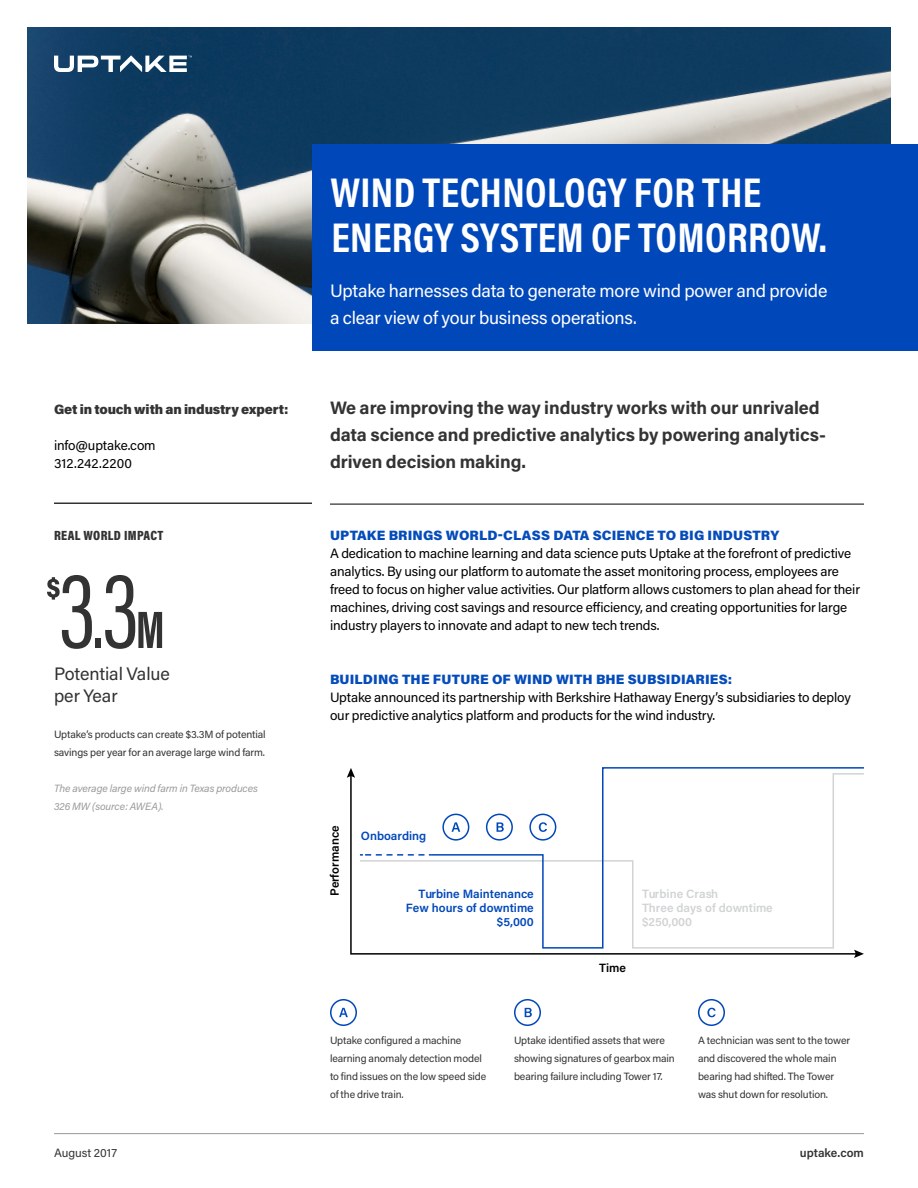
<style>
.page{position:relative;width:918px;height:1188px;background:#fff}
.page>*{position:absolute;margin:0;border:0;box-sizing:border-box;transform-origin:0 0}
.t1{font:108px "Acumin Pro Extra Cond";color:#333334}
.t2{font:700 42px/45px "Acumin Pro Cond";letter-spacing:.01em;color:#fff}
.t3{font:700 18px/27px "Acumin Pro";letter-spacing:-.005em;color:#333334}
.t4{font:18px/27px "Acumin Pro";letter-spacing:-.01em;color:#fff}
.t5{font:18px/22.5px "Acumin Pro";letter-spacing:-.005em;color:#333334}
.t6{font:13.5px/18px "Acumin Pro";letter-spacing:-.01em;color:#000}
.t7{font:900 13.5px "Acumin Pro";letter-spacing:.01em;color:#054cbb}
.t8{font:900 13.5px "Acumin Pro";letter-spacing:-.01em;color:#333334}
.t9{font:900 13.5px "Acumin Pro Cond";letter-spacing:.025em;color:#333334}
.t10{font:600 12px/14.4px "Acumin Pro";color:#0047ba;text-align:right}
.t11{font:600 12px/14.4px "Acumin Pro";color:#d1d3d4}
.t12{font:600 12px "Acumin Pro";color:#000}
.t13{font:600 12px "Acumin Pro";color:#333334}
.t14{font:12px "Acumin Pro";color:#333334}
.t15{font:10.5px/18px "Acumin Pro";letter-spacing:-.01em;color:#333334}
.t16{font:italic 10.5px/18px "Acumin Pro";letter-spacing:-.01em;color:#9b9a9b}
.s1{font-weight:700;font-size:54px}
</style>
<div class="page">
<hr style="left:54px;top:1133px;width:810px;height:1px;background:#99989a">
<img style="left:27px;top:27px;width:864px;height:297px">
<svg style="left:54px;top:55px;width:138px;height:17px"></svg>
<div style="left:312px;top:144px;width:606px;height:207px;background:#0047ba"></div>
<hr style="left:54px;top:502px;width:258px;height:2px;background:#333334">
<hr style="left:330px;top:504px;width:534px;height:1px;background:#000">
<svg style="left:339px;top:1008px;width:9px;height:9px"></svg>
<svg style="left:525px;top:1008px;width:7px;height:9px"></svg>
<svg style="left:707px;top:1008px;width:9px;height:9px"></svg>
<div style="left:330px;top:999px;width:27px;height:27px;border:2px solid #0047ba;border-radius:50%"></div>
<div style="left:514px;top:999px;width:27px;height:27px;border:2px solid #0047ba;border-radius:50%"></div>
<div style="left:698px;top:999px;width:27px;height:27px;border:2px solid #0047ba;border-radius:50%"></div>
<svg style="left:350px;top:778px;width:505px;height:177px"></svg>
<svg style="left:347px;top:768px;width:8px;height:10px"></svg>
<svg style="left:854px;top:950px;width:10px;height:8px"></svg>
<svg style="left:358px;top:778px;width:72px;height:171px"></svg>
<svg style="left:430px;top:767px;width:434px;height:182px"></svg>
<svg style="left:360px;top:813px;width:197px;height:43px"></svg>
<h2 class="t2" style="left:330px;top:169px;width:498px">WIND TECHNOLOGY FOR THE<br>ENERGY SYSTEM OF TOMORROW.</h2>
<h3 class="t4" style="left:330px;top:276px;width:499px">Uptake harnesses data to generate more wind power and provide a clear view of your business operations.</h3>
<p class="t8" style="left:54px;top:400px;width:236px">Get in touch with an industry expert:</p>
<p class="t6" style="left:54px;top:436px;width:103px">info@uptake.com<br>312.242.2200</p>
<h3 class="t3" style="left:330px;top:393px;width:498px">We are improving the way industry works with our unrivaled data science and predictive analytics by powering analytics&shy;driven decision making.</h3>
<p class="t9" style="left:54px;top:527px;width:111px">REAL WORLD IMPACT</p>
<h1 class="t1" style="left:46px;top:547px;width:120px"><sup>$</sup>3.3<span class="s1">M</span></h1>
<h3 class="t5" style="left:54px;top:661px;width:118px">Potential Value per Year</h3>
<p class="t15" style="left:54px;top:725px;width:213px">Uptake’s products can create $3.3M of potential savings per year for an average large wind farm.</p>
<p class="t16" style="left:54px;top:779px;width:205px">The average large wind farm in Texas produces<br>326 MW (source: AWEA).</p>
<p class="t7" style="left:330px;top:526px;width:451px">UPTAKE BRINGS WORLD-CLASS DATA SCIENCE TO BIG INDUSTRY</p>
<p class="t6" style="left:330px;top:544px;width:532px">A dedication to machine learning and data science puts Uptake at the forefront of predictive analytics. By using our platform to automate the asset monitoring process, employees are freed to focus on higher value activities. Our platform allows customers to plan ahead for their machines, driving cost savings and resource efficiency, and creating opportunities for large industry players to innovate and adapt to new tech trends.</p>
<p class="t7" style="left:330px;top:670px;width:404px">BUILDING THE FUTURE OF WIND WITH BHE SUBSIDIARIES:</p>
<p class="t6" style="left:330px;top:688px;width:523px">Uptake announced its partnership with Berkshire Hathaway Energy’s subsidiaries to deploy our predictive analytics platform and products for the wind industry.</p>
<p class="t12" style="left:326px;top:896px;width:72px;rotate:-90deg">Performance</p>
<p class="t10" style="left:361px;top:828px;width:67px">Onboarding</p>
<p class="t10" style="left:406px;top:886px;width:129px">Turbine Maintenance<br>Few hours of downtime $5,000</p>
<p class="t11" style="left:642px;top:886px;width:132px">Turbine Crash<br>Three days of downtime $250,000</p>
<p class="t12" style="left:599px;top:959px;width:28px">Time</p>
<p class="t15" style="left:330px;top:1031px;width:158px">Uptake configured a machine learning anomaly detection model to find issues on the low speed side of the drive train.</p>
<p class="t15" style="left:514px;top:1031px;width:162px">Uptake identified assets that were showing signatures of gearbox main bearing failure including Tower 17.</p>
<p class="t15" style="left:698px;top:1031px;width:154px">A technician was sent to the tower and discovered the whole main bearing had shifted. The Tower was shut down for resolution.</p>
<p class="t14" style="left:54px;top:1144px;width:65px">August 2017</p>
<p class="t13" style="left:800px;top:1144px;width:66px">uptake.com</p>
</div>
